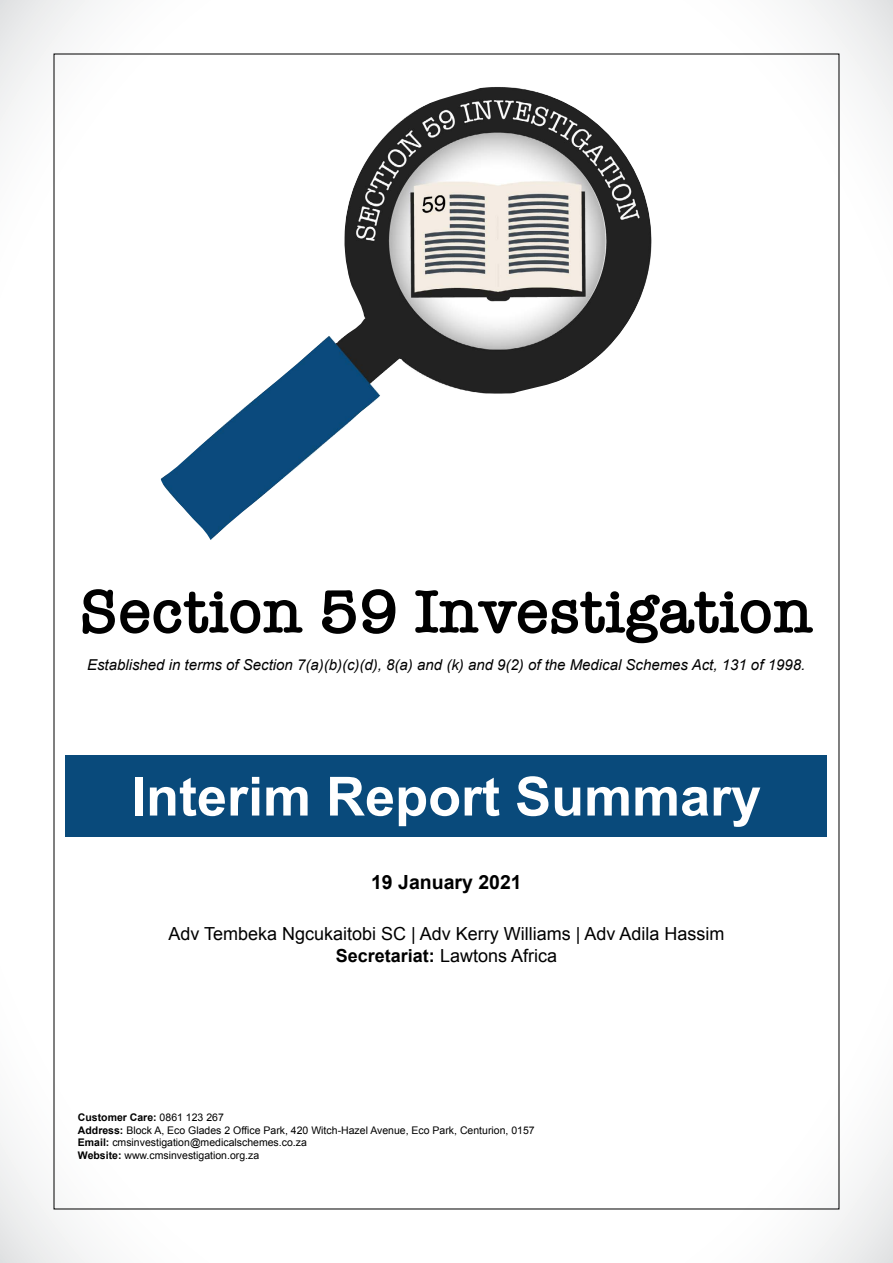
<style>
.page{position:relative;width:893px;height:1263px;background:#fff}
.page>*{position:absolute;margin:0;border:0;box-sizing:border-box;transform-origin:0 0}
.t1{font:600 63px "American Typewriter";color:#000}
.t2{font:700 54px "Arial";color:#fff}
.t3{font:700 19.5px "Arial";color:#000}
.t4{font:18px/21.6px "Arial";color:#000;text-align:center}
.t5{font:italic 15px "Arial";color:#000}
.t6{font:10.5px/12.6px "Arial";color:#000}
.s1{font-weight:700}
</style>
<div class="page">
<img style="left:161px;top:87px;width:491px;height:453px">
<div style="left:66px;top:755px;width:761px;height:82px;background:#094a7b"></div>
<h1 class="t1" style="left:79px;top:563px;width:736px">Section 59 Investigation</h1>
<h3 class="t5" style="left:87px;top:655px;width:720px">Established in terms of Section 7(a)(b)(c)(d), 8(a) and (k) and 9(2) of the Medical Schemes Act, 131 of 1998.</h3>
<h2 class="t2" style="left:131px;top:761px;width:632px">Interim Report Summary</h2>
<h3 class="t3" style="left:371px;top:869px;width:152px">19 January 2021</h3>
<h3 class="t4" style="left:168px;top:923px;width:558px">Adv Tembeka Ngcukaitobi SC | Adv Kerry Williams | Adv Adila Hassim<br><span class="s1">Secretariat:</span> Lawtons Africa</h3>
<p class="t6" style="left:78px;top:1111px;width:458px"><span class="s1">Customer Care:</span> 0861 123 267<br><span class="s1">Address:</span> Block A, Eco Glades 2 Office Park, 420 Witch-Hazel Avenue, Eco Park, Centurion, 0157<br><span class="s1">Email:</span> cmsinvestigation@medicalschemes.co.za<br><span class="s1">Website:</span> www.cmsinvestigation.org.za</p>
</div>
